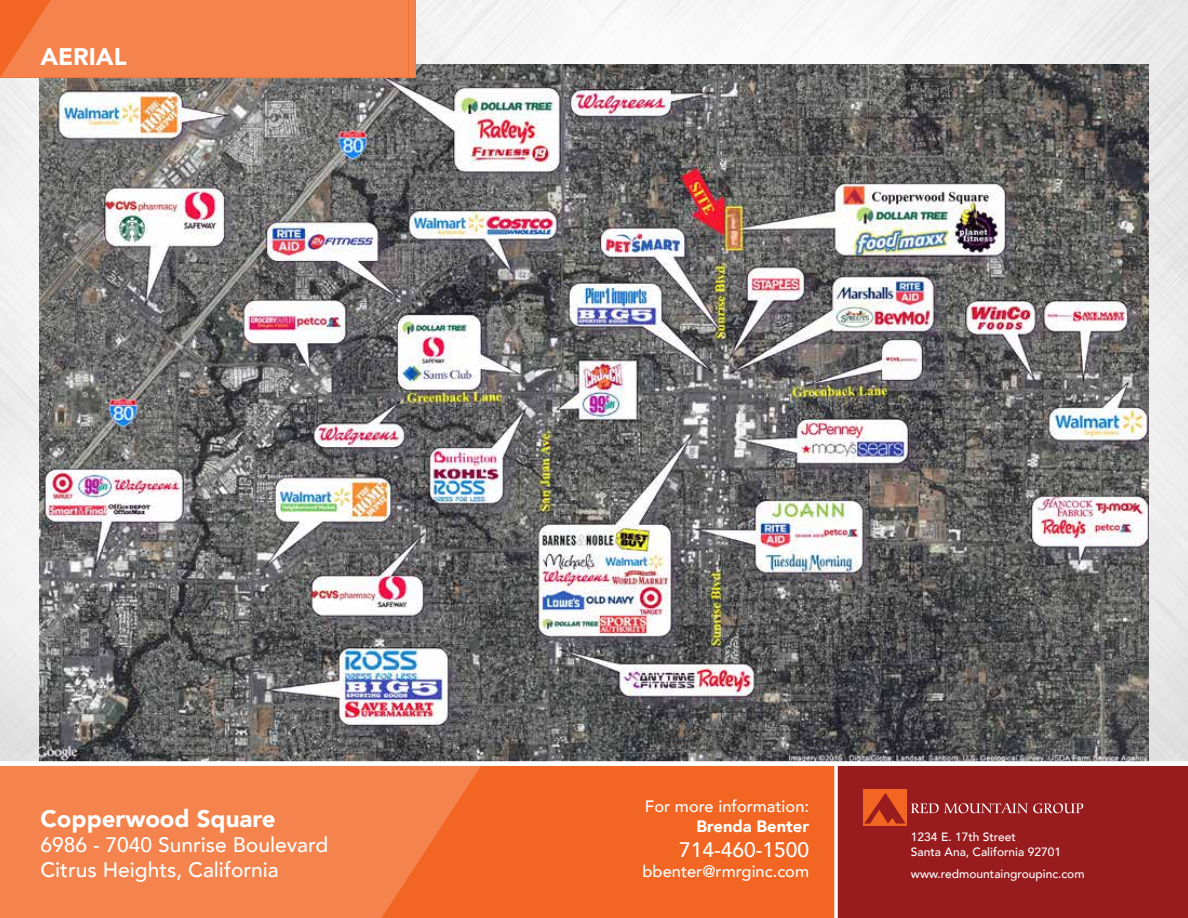
<style>
.page{position:relative;width:1188px;height:918px;background:#fff}
.page>*{position:absolute;margin:0;border:0;box-sizing:border-box;transform-origin:0 0}
.t1{font:900 24px "Avenir";color:#fff}
.t2{font:500 21px/25.2px "Avenir";color:#fff}
.t3{font:500 16.5px "Avenir";color:#fff}
.t4{font:900 16.5px "Avenir";color:#fff}
.t5{font:500 12px/14.7px "Avenir";color:#fff}
</style>
<div class="page">
<img style="left:0;top:0;width:1188px;height:761px">
<img style="left:39px;top:65px;width:1110px;height:696px">
<div style="left:836px;top:764px;width:352px;height:154px;background:#981b1e"></div>
<div style="left:0;top:764px;width:836px;height:154px;background:#f26522"></div>
<svg style="left:0;top:766px;width:481px;height:152px;background:#f37f48"></svg>
<div style="left:863px;top:789px;width:44px;height:37px;background:#f26522"></div>
<svg style="left:864px;top:793px;width:219px;height:31px"></svg>
<svg style="left:0;top:0;width:416px;height:78px;background:#f38049"></svg>
<div style="left:0;top:761px;width:1188px;height:5px;background:#fff"></div>
<hr style="left:835px;top:764px;width:3px;height:154px;background:#fff">
<h1 class="t1" style="left:40px;top:36px;width:88px">AERIAL</h1>
<h1 class="t1" style="left:41px;top:798px;width:237px">Copperwood Square</h1>
<h2 class="t2" style="left:40px;top:831px;width:289px">6986 - 7040 Sunrise Boulevard<br>Citrus Heights, California</h2>
<h3 class="t3" style="left:645px;top:792px;width:166px">For more information:</h3>
<h3 class="t4" style="left:696px;top:812px;width:114px">Brenda Benter</h3>
<h2 class="t2" style="left:679px;top:836px;width:132px">714-460-1500</h2>
<h3 class="t3" style="left:643px;top:857px;width:168px">bbenter@rmrginc.com</h3>
<p class="t5" style="left:911px;top:829px;width:152px">1234 E. 17th Street<br>Santa Ana, California 92701</p>
<p class="t5" style="left:911px;top:865px;width:175px">www.redmountaingroupinc.com</p>
</div>
